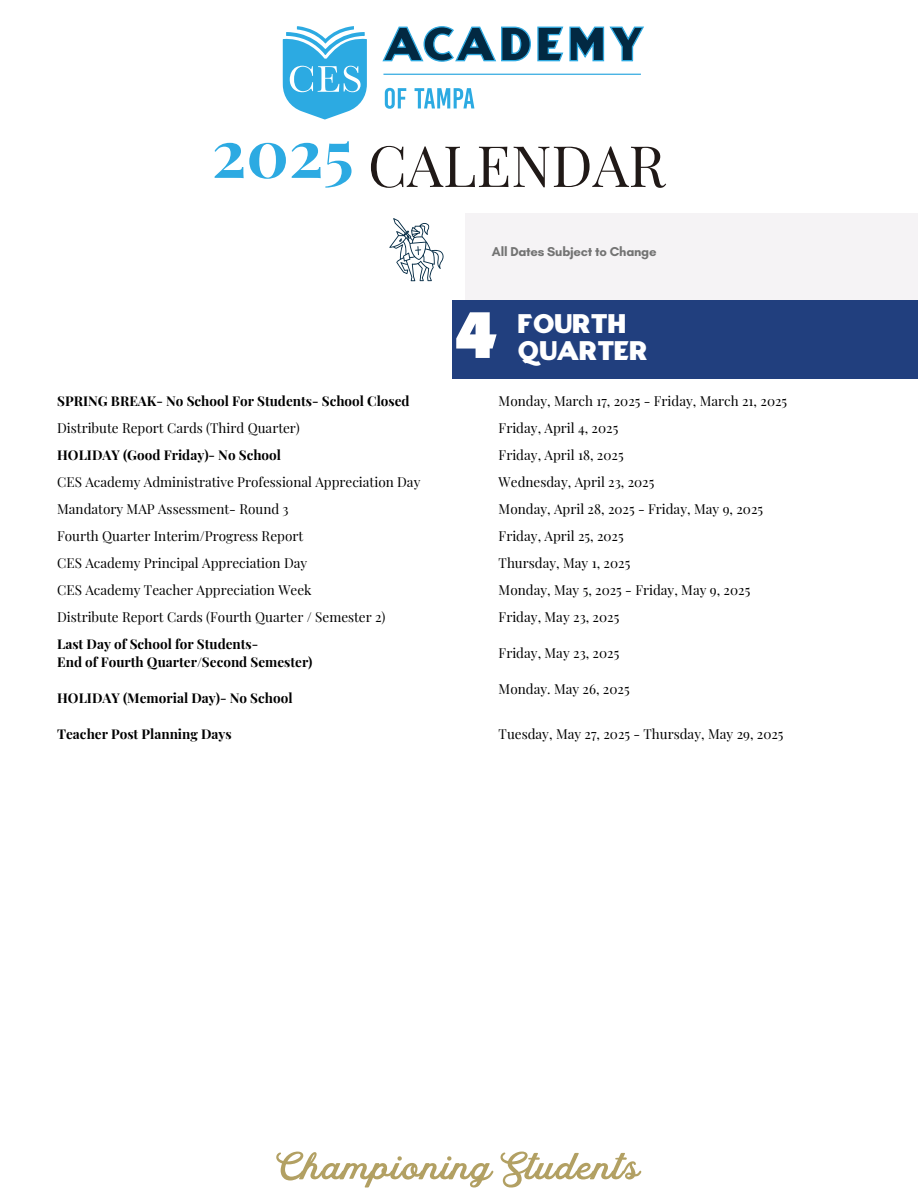
<style>
.page{position:relative;width:918px;height:1188px;background:#fff}
.page>*{position:absolute;margin:0;border:0;box-sizing:border-box;transform-origin:0 0}
.t1{font:700 66px "Playfair Display";color:#2caae2}
.t2{font:65.4px "Epilogue";color:#fff}
.t3{font:57px "Playfair Display";color:#201917}
.t4{font:27px/27px "Epilogue";color:#fff}
.t5{font:13.5px "Playfair Display";color:#000}
.t6{font:700 13.5px "Playfair Display";color:#000}
.t7{font:700 13.05px "Glacial Indifference";letter-spacing:-.02em;color:#737373}
</style>
<div class="page">
<div style="left:452px;top:300px;width:466px;height:79px;background:#213f7e"></div>
<div style="left:465px;top:214px;width:453px;height:86px;background:#f5f3f5"></div>
<svg style="left:389px;top:218px;width:55px;height:63px"></svg>
<svg style="left:276px;top:1152px;width:217px;height:36px"></svg>
<svg style="left:501px;top:1152px;width:140px;height:36px"></svg>
<svg style="left:283px;top:26px;width:84px;height:93px"></svg>
<svg style="left:382px;top:26px;width:262px;height:36px"></svg>
<svg style="left:385px;top:88px;width:21px;height:21px"></svg>
<svg style="left:415px;top:88px;width:59px;height:20px"></svg>
<hr style="left:383px;top:74px;width:258px;height:1px;background:#2fa9e0">
<p class="t1" style="left:212px;top:106px;width:143px">2025</p>
<p class="t3" style="left:368px;top:125px;width:299px">CALENDAR</p>
<p class="t7" style="left:492px;top:243px;width:166px">All Dates Subject to Change</p>
<p class="t2" style="left:454px;top:296px;width:46px">4</p>
<p class="t4" style="left:518px;top:312px;width:132px">FOURTH<br>QUARTER</p>
<p class="t6" style="left:57px;top:391px;width:354px">SPRING BREAK- No School For Students- School Closed</p>
<h1 class="t5" style="left:499px;top:391px;width:290px">Monday, March 17, 2025 - Friday, March 21, 2025</h1>
<h2 class="t5" style="left:57px;top:418px;width:244px">Distribute Report Cards (Third Quarter)</h2>
<p class="t5" style="left:499px;top:418px;width:121px">Friday, April 4, 2025</p>
<p class="t6" style="left:57px;top:445px;width:225px">HOLIDAY (Good Friday)- No School</p>
<p class="t5" style="left:499px;top:445px;width:126px">Friday, April 18, 2025</p>
<h3 class="t5" style="left:57px;top:472px;width:365px">CES Academy Administrative Professional Appreciation Day</h3>
<p class="t5" style="left:499px;top:472px;width:157px">Wednesday, April 23, 2025</p>
<p class="t5" style="left:57px;top:499px;width:233px">Mandatory MAP Assessment- Round 3</p>
<p class="t5" style="left:499px;top:499px;width:266px">Monday, April 28, 2025 - Friday, May 9, 2025</p>
<p class="t5" style="left:57px;top:526px;width:248px">Fourth Quarter Interim/Progress Report</p>
<p class="t5" style="left:499px;top:526px;width:127px">Friday, April 25, 2025</p>
<p class="t5" style="left:57px;top:553px;width:252px">CES Academy Principal Appreciation Day</p>
<p class="t5" style="left:499px;top:553px;width:133px">Thursday, May 1, 2025</p>
<p class="t5" style="left:57px;top:580px;width:256px">CES Academy Teacher Appreciation Week</p>
<p class="t5" style="left:499px;top:580px;width:253px">Monday, May 5, 2025 - Friday, May 9, 2025</p>
<p class="t5" style="left:57px;top:607px;width:330px">Distribute Report Cards (Fourth Quarter / Semester 2)</p>
<p class="t5" style="left:499px;top:607px;width:122px">Friday, May 23, 2025</p>
<p class="t6" style="left:57px;top:634px;width:203px">Last Day of School for Students-</p>
<p class="t6" style="left:57px;top:652px;width:257px">End of Fourth Quarter/Second Semester)</p>
<p class="t5" style="left:499px;top:643px;width:122px">Friday, May 23, 2025</p>
<p class="t6" style="left:57px;top:688px;width:237px">HOLIDAY (Memorial Day)- No School</p>
<p class="t5" style="left:499px;top:679px;width:132px">Monday. May 26, 2025</p>
<p class="t6" style="left:57px;top:724px;width:176px">Teacher Post Planning Days</p>
<p class="t5" style="left:499px;top:724px;width:286px">Tuesday, May 27, 2025 - Thursday, May 29, 2025</p>
</div>
